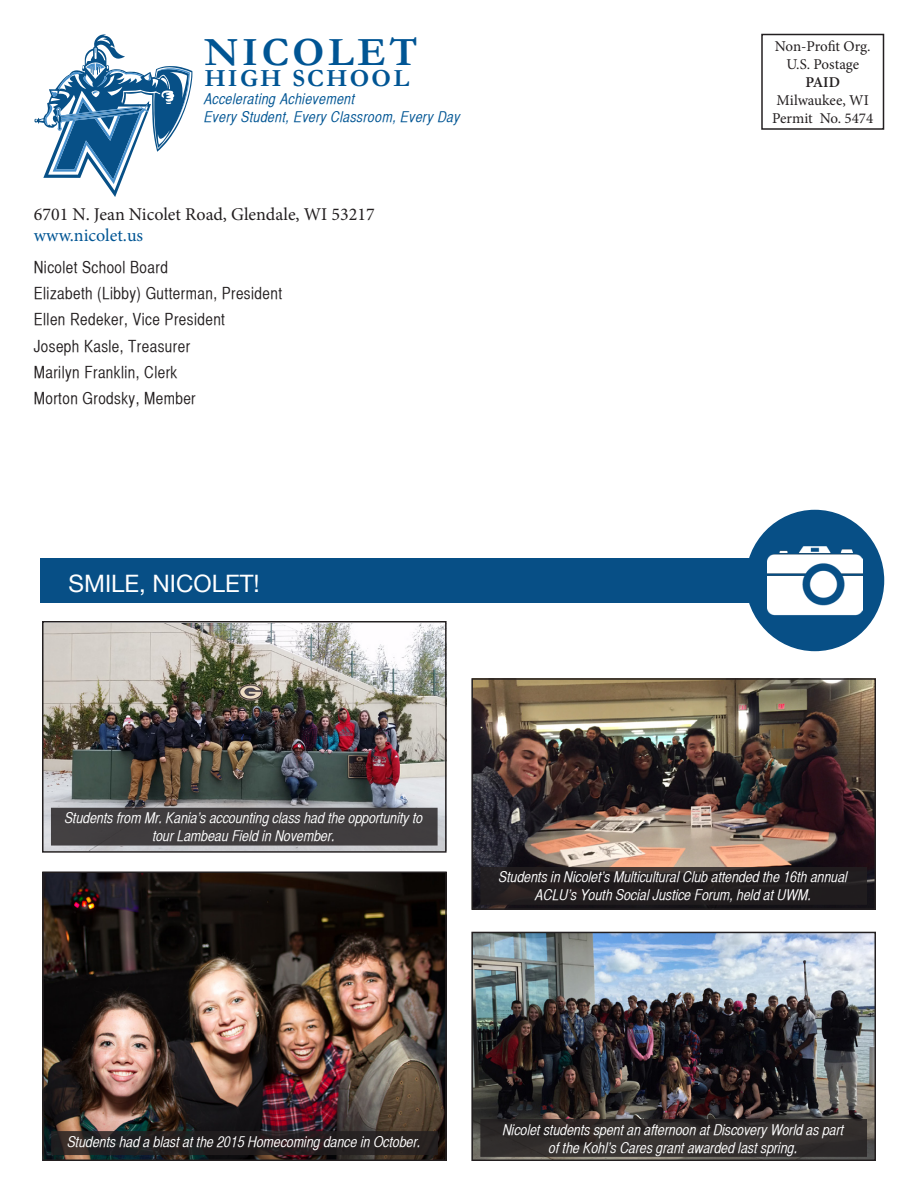
<style>
.page{position:relative;width:918px;height:1188px;background:#fff}
.page>*{position:absolute;margin:0;border:0;box-sizing:border-box;transform-origin:0 0}
.t1{font:700 40.35px "Garamond";letter-spacing:.09em;color:#005594}
.t2{font:700 24.75px "Garamond";letter-spacing:.09em;color:#005594}
.t3{font:24px "Helvetica Neue";color:#fff}
.t4{font:18px "Minion Pro";color:#231f20}
.t5{font:18px "Minion Pro";color:#005594}
.t6{font:16.5px "Helvetica CY Plain";letter-spacing:.025em;color:#231f20}
.t7{font:15px/18px "Helvetica CY Oblique";color:#fff;text-align:center}
.t8{font:15px "Helvetica CY Oblique";letter-spacing:.025em;color:#005594}
.t9{font:15px "Minion Pro";letter-spacing:-.005em;color:#231f20}
.t10{font:600 15px "Minion Pro";color:#231f20}
</style>
<div class="page">
<img style="left:45px;top:875px;width:399px;height:283px">
<div style="left:42px;top:872px;width:405px;height:289px;border:2px solid #231f20"></div>
<div style="left:761px;top:34px;width:123px;height:96px;border:2px solid #231f20"></div>
<div style="left:746px;top:510px;width:138px;height:141px;background:#074f86;border-radius:50%"></div>
<img style="left:768px;top:546px;width:94px;height:70px">
<div style="left:40px;top:558px;width:716px;height:44px;background:#074f86"></div>
<img style="left:45px;top:624px;width:399px;height:226px">
<div style="left:42px;top:621px;width:405px;height:232px;border:2px solid #231f20"></div>
<img style="left:474px;top:681px;width:399px;height:226px">
<div style="left:471px;top:678px;width:405px;height:232px;border:2px solid #231f20"></div>
<img style="left:474px;top:935px;width:399px;height:223px">
<div style="left:471px;top:932px;width:405px;height:229px;border:2px solid #231f20"></div>
<div style="left:52px;top:808px;width:385px;height:37px;background:#413d3f"></div>
<div style="left:51px;top:808px;width:387px;height:38px;border:2px solid #231f20"></div>
<div style="left:481px;top:868px;width:385px;height:36px;background:#231f20"></div>
<div style="left:480px;top:867px;width:387px;height:38px;border:2px solid #231f20"></div>
<svg style="left:483px;top:1122px;width:381px;height:32px;background:#322e2d"></svg>
<div style="left:480px;top:1119px;width:387px;height:38px;border:2px solid #231f20"></div>
<div style="left:52px;top:1132px;width:385px;height:22px;background:#231f20"></div>
<div style="left:51px;top:1131px;width:387px;height:24px;border:2px solid #231f20"></div>
<svg style="left:34px;top:34px;width:159px;height:163px"></svg>
<p class="t1" style="left:204px;top:28px;width:215px">NICOLET</p>
<p class="t2" style="left:204px;top:63px;width:206px">HIGH SCHOOL</p>
<p class="t8" style="left:204px;top:90px;width:152px">Accelerating Achievement</p>
<p class="t8" style="left:204px;top:108px;width:258px">Every Student, Every Classroom, Every Day</p>
<p class="t4" style="left:34px;top:202px;width:342px">6701 N. Jean Nicolet Road, Glendale, WI 53217</p>
<p class="t5" style="left:34px;top:223px;width:111px">www.nicolet.us</p>
<p class="t6" style="left:34px;top:257px;width:136px">Nicolet School Board</p>
<p class="t6" style="left:34px;top:284px;width:250px">Elizabeth (Libby) Gutterman, President</p>
<p class="t6" style="left:34px;top:310px;width:193px">Ellen Redeker, Vice President</p>
<p class="t6" style="left:34px;top:336px;width:158px">Joseph Kasle, Treasurer</p>
<p class="t6" style="left:34px;top:363px;width:145px">Marilyn Franklin, Clerk</p>
<p class="t6" style="left:34px;top:389px;width:164px">Morton Grodsky, Member</p>
<p class="t3" style="left:69px;top:566px;width:193px">SMILE, NICOLET!</p>
<p class="t9" style="left:775px;top:36px;width:97px">Non-Profit Org.</p>
<p class="t9" style="left:786px;top:54px;width:74px">U.S. Postage</p>
<p class="t10" style="left:805px;top:72px;width:36px">PAID</p>
<p class="t9" style="left:777px;top:90px;width:94px">Milwaukee, WI</p>
<p class="t9" style="left:772px;top:108px;width:103px">Permit No. 5474</p>
<p class="t7" style="left:65px;top:809px;width:360px">Students from Mr. Kania’s accounting class had the opportunity to tour Lambeau Field in November.</p>
<p class="t7" style="left:499px;top:868px;width:350px">Students in Nicolet’s Multicultural Club attended the 16th annual<br>ACLU’s Youth Social Justice Forum, held at UWM.</p>
<p class="t7" style="left:68px;top:1132px;width:355px">Students had a blast at the 2015 Homecoming dance in October.</p>
<p class="t7" style="left:503px;top:1120px;width:343px">Nicolet students spent an afternoon at Discovery World as part</p>
<p class="t7" style="left:549px;top:1138px;width:250px">of the Kohl’s Cares grant awarded last spring.</p>
</div>
